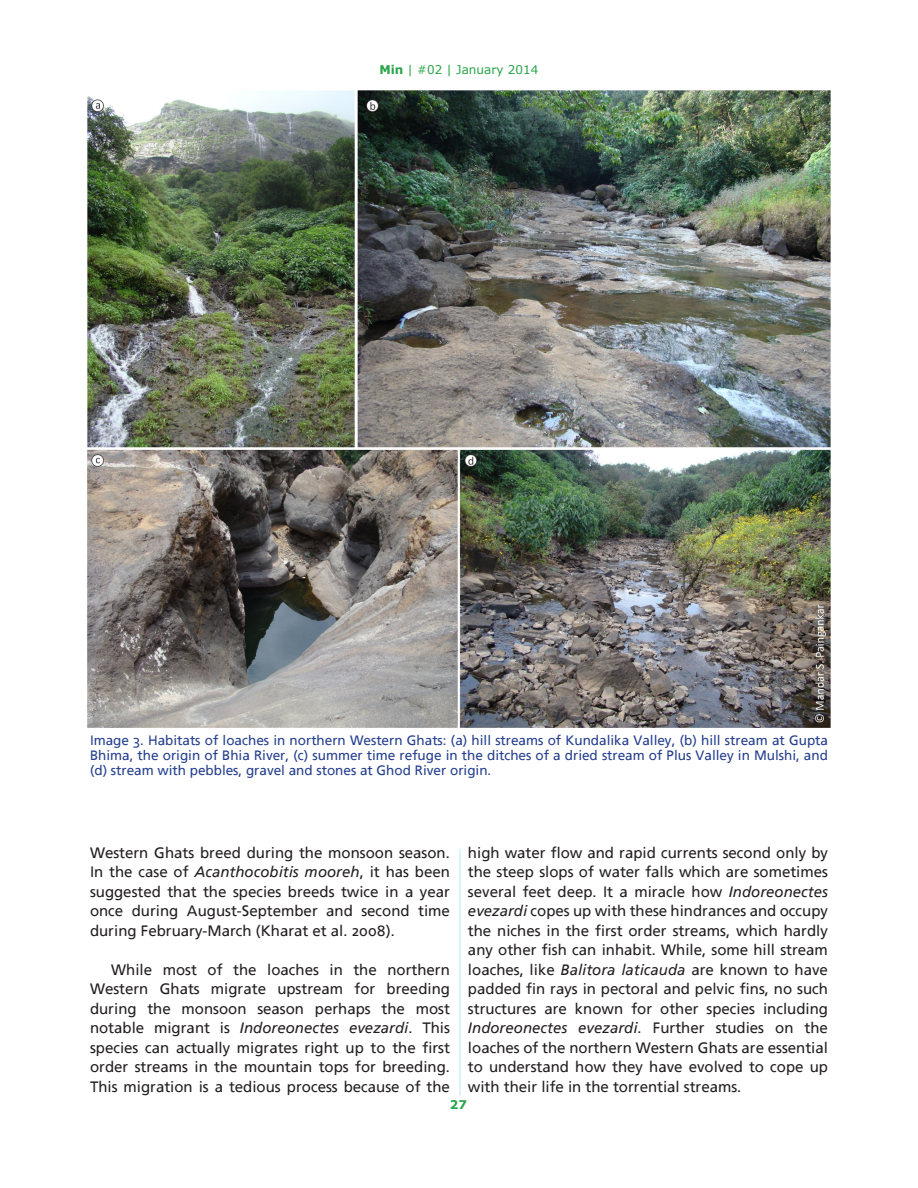
<style>
.page{position:relative;width:918px;height:1188px;background:#fff}
.page>*{position:absolute;margin:0;border:0;box-sizing:border-box;transform-origin:0 0}
.t1{font:15px/19.5px "Frutiger Linotype";color:#231f20;text-align:justify}
.t2{font:13.5px/14.9px "Frutiger Linotype";color:#253f8e;text-align:justify}
.t3{font:12px "Verdana";color:#29a449}
.t4{font:700 12px "Verdana";color:#29a449}
.s1{font-weight:700}
.s2{font-style:italic}
</style>
<div class="page">
<img style="left:87px;top:90px;width:743px;height:638px">
<hr style="left:460px;top:849px;width:1px;height:246px;background:#b5edf5">
<p class="t3" style="left:380px;top:62px;width:160px"><span class="s1">Min</span> | #02 | January 2014</p>
<p class="t2" style="left:90px;top:733px;width:740px">Image 3. Habitats of loaches in northern Western Ghats: (a) hill streams of Kundalika Valley, (b) hill stream at Gupta Bhima, the origin of Bhia River, (c) summer time refuge in the ditches of a dried stream of Plus Valley in Mulshi, and (d) stream with pebbles, gravel and stones at Ghod River origin.</p>
<p class="t1" style="left:90px;top:843px;width:362px">Western Ghats breed during the monsoon season.<br>In the case of <span class="s2">Acanthocobitis mooreh</span>, it has been suggested that the species breeds twice in a year once during August-September and second time during February-March (Kharat et al. 2008).</p>
<p class="t1" style="left:90px;top:960px;width:362px;text-indent:21px">While most of the loaches in the northern Western Ghats migrate upstream for breeding during the monsoon season perhaps the most notable migrant is <span class="s2">Indoreonectes evezardi</span>. This species can actually migrates right up to the first order streams in the mountain tops for breeding.<br>This migration is a tedious process because of the</p>
<p class="t1" style="left:468px;top:843px;width:362px">high water flow and rapid currents second only by the steep slops of water falls which are sometimes several feet deep. It a miracle how <span class="s2">Indoreonectes evezardi</span> copes up with these hindrances and occupy the niches in the first order streams, which hardly any other fish can inhabit. While, some hill stream loaches, like <span class="s2">Balitora laticauda</span> are known to have padded fin rays in pectoral and pelvic fins, no such structures are known for other species including <span class="s2">Indoreonectes evezardi</span>. Further studies on the loaches of the northern Western Ghats are essential to understand how they have evolved to cope up with their life in the torrential streams.</p>
<p class="t4" style="left:450px;top:1097px;width:19px">27</p>
</div>
